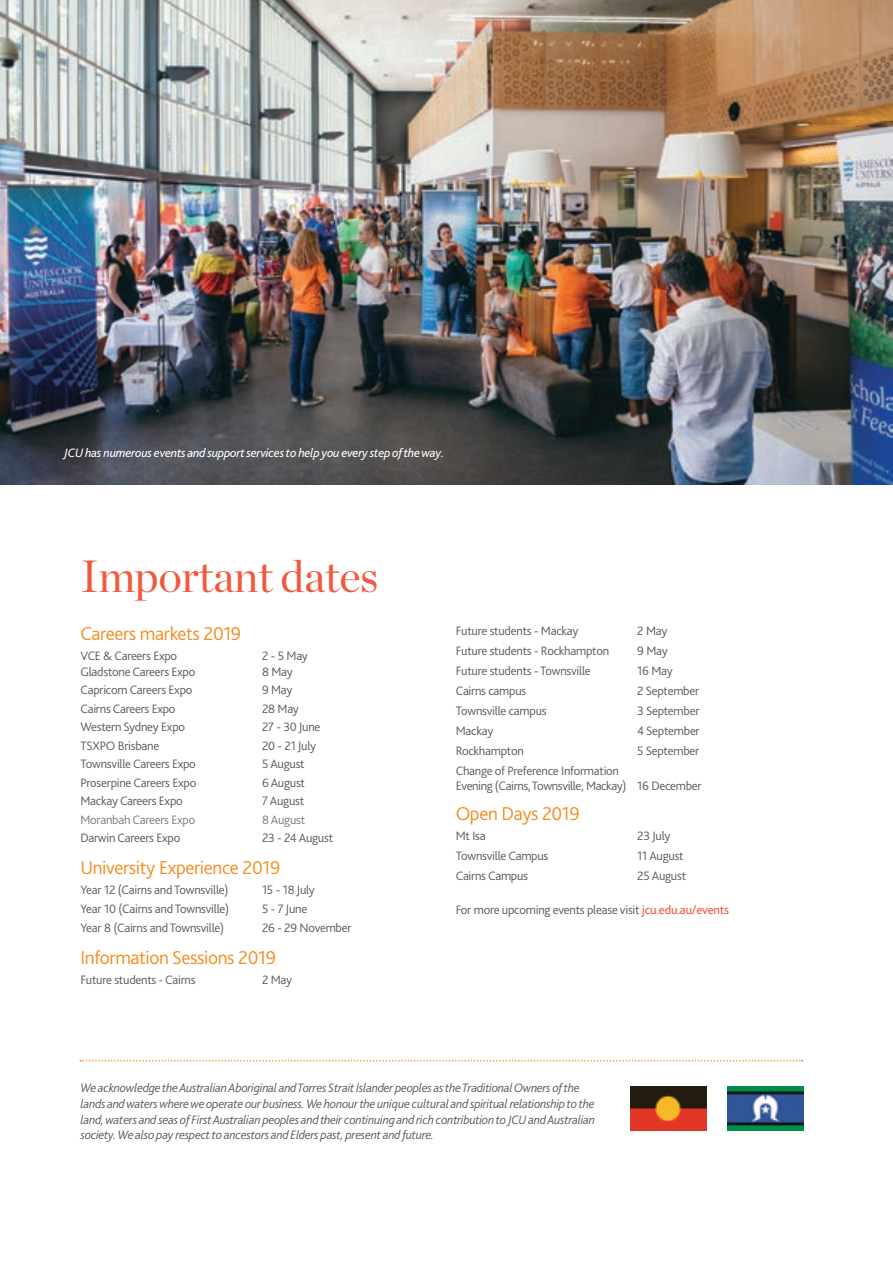
<style>
.page{position:relative;width:893px;height:1263px;background:#fff}
.page>*{position:absolute;margin:0;border:0;box-sizing:border-box;transform-origin:0 0}
.Page_heading_-_BLUE{font:45px "Chronicle Display";letter-spacing:-.01em;color:#f0593e}
.Bodycopy_sub-heading{font:300 19.5px "Bliss 2";letter-spacing:-.02em;color:#f68b1f}
.Body_copy{font:300 12.75px/15.8px "Bliss 2";letter-spacing:-.02em;color:#57585a}
.Body_copy-2{font:italic 300 12.75px/15.8px "Bliss 2";letter-spacing:-.02em;color:#57585a}
.t1{font:italic 12.75px "Bliss 2";letter-spacing:-.02em;color:#fff}
.Body_copy-3{font:300 12.75px "Bliss 2";letter-spacing:-.02em;color:#787a7d}
.s1{font-weight:400;color:#f0593e}
</style>
<div class="page">
<img style="left:630px;top:1086px;width:76px;height:44px">
<img style="left:727px;top:1086px;width:76px;height:44px">
<svg style="left:80px;top:1060px;width:723px;height:1px"></svg>
<img style="left:0;top:0;width:893px;height:485px">
<p class="t1" style="left:64px;top:445px;width:381px">JCU has numerous events and support services to help you every step of the way.</p>
<p class="Page_heading_-_BLUE" style="left:80px;top:542px;width:299px">Important dates</p>
<p class="Bodycopy_sub-heading" style="left:80px;top:621px;width:162px">Careers markets 2019</p>
<p class="Body_copy" style="left:80px;top:648px;width:98px">VCE &amp; Careers Expo</p>
<p class="Body_copy" style="left:262px;top:648px;width:47px">2 - 5 May</p>
<p class="Body_copy" style="left:80px;top:663px;width:116px">Gladstone Careers Expo</p>
<p class="Body_copy" style="left:262px;top:663px;width:32px">8 May</p>
<p class="Body_copy" style="left:80px;top:682px;width:113px">Capricorn Careers Expo</p>
<p class="Body_copy" style="left:262px;top:682px;width:32px">9 May</p>
<p class="Body_copy" style="left:80px;top:700px;width:97px">Cairns Careers Expo</p>
<p class="Body_copy" style="left:262px;top:700px;width:38px">28 May</p>
<p class="Body_copy" style="left:80px;top:719px;width:106px">Western Sydney Expo</p>
<p class="Body_copy" style="left:262px;top:719px;width:60px">27 - 30 June</p>
<p class="Body_copy" style="left:80px;top:737px;width:80px">TSXPO Brisbane</p>
<p class="Body_copy" style="left:262px;top:737px;width:56px">20 - 21 July</p>
<p class="Body_copy" style="left:80px;top:756px;width:117px">Townsville Careers Expo</p>
<p class="Body_copy" style="left:262px;top:756px;width:44px">5 August</p>
<p class="Body_copy" style="left:80px;top:774px;width:117px">Proserpine Careers Expo</p>
<p class="Body_copy" style="left:262px;top:774px;width:45px">6 August</p>
<p class="Body_copy" style="left:80px;top:793px;width:104px">Mackay Careers Expo</p>
<p class="Body_copy" style="left:262px;top:793px;width:44px">7 August</p>
<p class="Body_copy-3" style="left:80px;top:811px;width:116px">Moranbah Careers Expo</p>
<p class="Body_copy-3" style="left:262px;top:811px;width:45px">8 August</p>
<p class="Body_copy" style="left:80px;top:830px;width:101px">Darwin Careers Expo</p>
<p class="Body_copy" style="left:262px;top:830px;width:73px">23 - 24 August</p>
<p class="Bodycopy_sub-heading" style="left:80px;top:856px;width:201px">University Experience 2019</p>
<p class="Body_copy" style="left:80px;top:882px;width:150px">Year 12 (Cairns and Townsville)</p>
<p class="Body_copy" style="left:262px;top:882px;width:54px">15 - 18 July</p>
<p class="Body_copy" style="left:80px;top:901px;width:150px">Year 10 (Cairns and Townsville)</p>
<p class="Body_copy" style="left:262px;top:901px;width:47px">5 - 7 June</p>
<p class="Body_copy" style="left:80px;top:919px;width:145px">Year 8 (Cairns and Townsville)</p>
<p class="Body_copy" style="left:262px;top:919px;width:91px">26 - 29 November</p>
<p class="Bodycopy_sub-heading" style="left:80px;top:945px;width:197px">Information Sessions 2019</p>
<p class="Body_copy" style="left:80px;top:972px;width:117px">Future students - Cairns</p>
<p class="Body_copy" style="left:262px;top:972px;width:32px">2 May</p>
<p class="Body_copy" style="left:456px;top:622px;width:124px">Future students - Mackay</p>
<p class="Body_copy" style="left:637px;top:622px;width:32px">2 May</p>
<p class="Body_copy" style="left:456px;top:642px;width:155px">Future students - Rockhampton</p>
<p class="Body_copy" style="left:637px;top:642px;width:32px">9 May</p>
<p class="Body_copy" style="left:456px;top:662px;width:137px">Future students - Townsville</p>
<p class="Body_copy" style="left:637px;top:662px;width:37px">16 May</p>
<p class="Body_copy" style="left:456px;top:682px;width:72px">Cairns campus</p>
<p class="Body_copy" style="left:637px;top:682px;width:63px">2 September</p>
<p class="Body_copy" style="left:456px;top:702px;width:92px">Townsville campus</p>
<p class="Body_copy" style="left:637px;top:702px;width:64px">3 September</p>
<p class="Body_copy" style="left:456px;top:722px;width:39px">Mackay</p>
<p class="Body_copy" style="left:637px;top:722px;width:64px">4 September</p>
<p class="Body_copy" style="left:456px;top:742px;width:70px">Rockhampton</p>
<p class="Body_copy" style="left:637px;top:742px;width:63px">5 September</p>
<p class="Body_copy" style="left:456px;top:762px;width:247px">Change of Preference Information<br>Evening (Cairns, Townsville, Mackay) 16 December</p>
<p class="Bodycopy_sub-heading" style="left:456px;top:801px;width:126px">Open Days 2019</p>
<p class="Body_copy" style="left:456px;top:828px;width:31px">Mt Isa</p>
<p class="Body_copy" style="left:637px;top:828px;width:35px">23 July</p>
<p class="Body_copy" style="left:456px;top:848px;width:94px">Townsville Campus</p>
<p class="Body_copy" style="left:637px;top:848px;width:48px">11 August</p>
<p class="Body_copy" style="left:456px;top:868px;width:74px">Cairns Campus</p>
<p class="Body_copy" style="left:637px;top:868px;width:50px">25 August</p>
<p class="Body_copy" style="left:456px;top:902px;width:275px">For more upcoming events please visit <span class="s1">jcu.edu.au/events</span></p>
<p class="Body_copy-2" style="left:80px;top:1080px;width:516px">We acknowledge the Australian Aboriginal and Torres Strait Islander peoples as the Traditional Owners of the lands and waters where we operate our business. We honour the unique cultural and spiritual relationship to the land, waters and seas of First Australian peoples and their continuing and rich contribution to JCU and Australian society. We also pay respect to ancestors and Elders past, present and future.</p>
</div>
